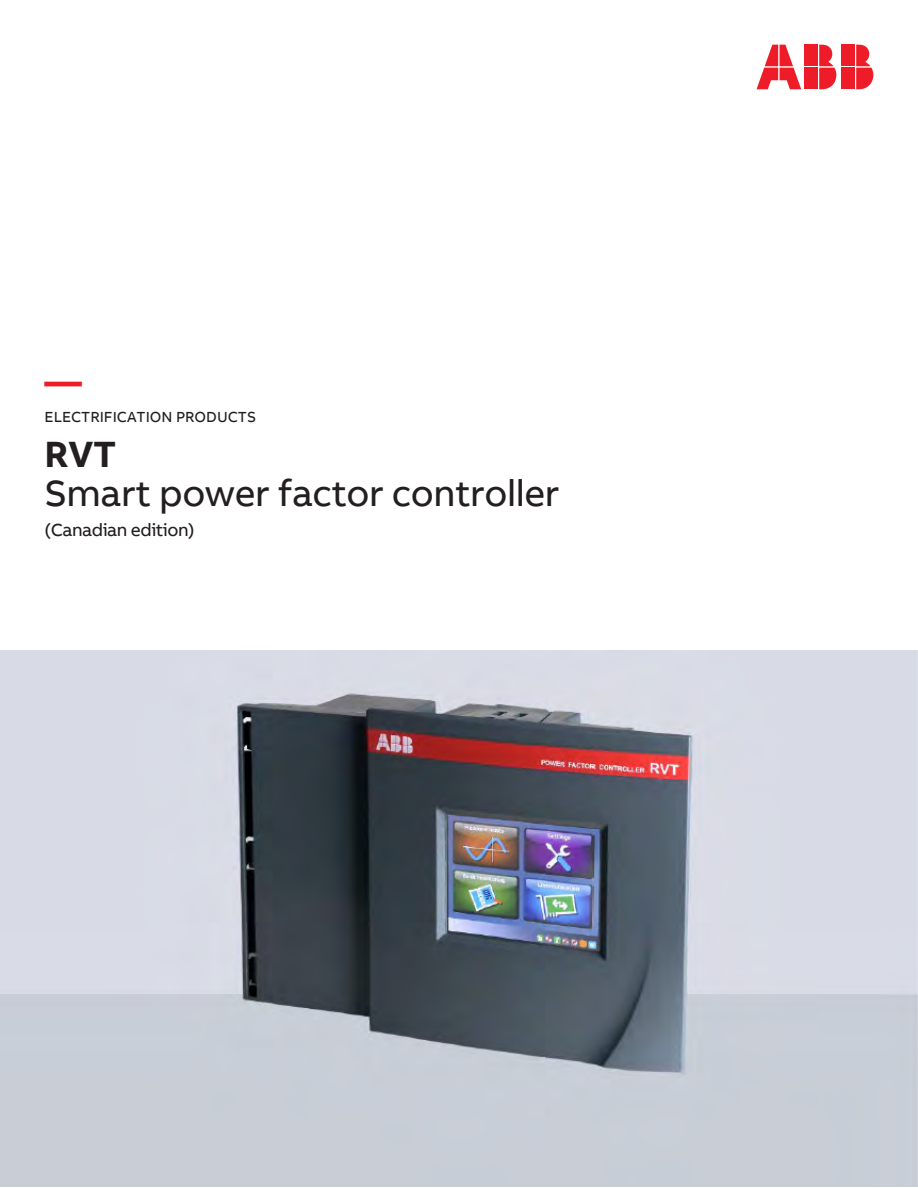
<style>
.page{position:relative;width:918px;height:1188px;background:#fff}
.page>*{position:absolute;margin:0;border:0;box-sizing:border-box;transform-origin:0 0}
.t1{font:37.5px "AB Bvoice";letter-spacing:-.01em;color:#231f20}
.t2{font:700 37.5px "AB Bvoice";color:#231f20}
.t3{font:700 37.5px "AB Bvoice";color:#ee1c28}
.t4{font:18px "AB Bvoice";letter-spacing:-.025em;color:#231f20}
.t5{font:15px "AB Bvoice";color:#231f20}
</style>
<div class="page">
<div style="left:842px;top:45px;width:13px;height:21px;background:#ee1c28"></div>
<div style="left:842px;top:68px;width:13px;height:21px;background:#ee1c28"></div>
<svg style="left:856px;top:45px;width:17px;height:44px"></svg>
<svg style="left:757px;top:45px;width:44px;height:44px"></svg>
<div style="left:805px;top:45px;width:13px;height:21px;background:#ee1c28"></div>
<div style="left:805px;top:68px;width:13px;height:21px;background:#ee1c28"></div>
<svg style="left:819px;top:45px;width:17px;height:44px"></svg>
<img style="left:1px;top:651px;width:917px;height:536px">
<p class="t3" style="left:45px;top:357px;width:39px">—</p>
<p class="t5" style="left:45px;top:408px;width:213px">ELECTRIFICATION PRODUCTS</p>
<p class="t2" style="left:45px;top:430px;width:73px">RVT</p>
<p class="t1" style="left:45px;top:471px;width:516px">Smart power factor controller</p>
<p class="t4" style="left:45px;top:519px;width:152px">(Canadian edition)</p>
</div>
